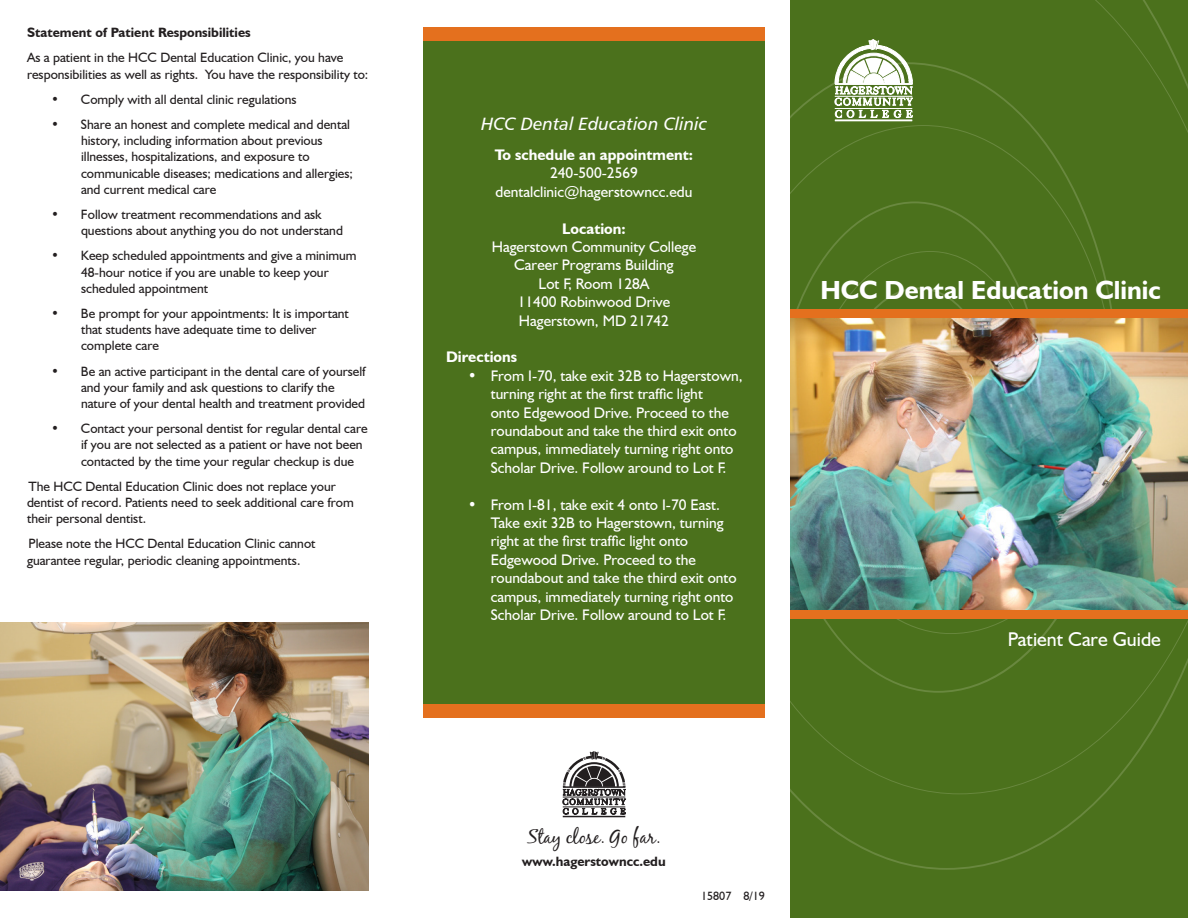
<style>
.page{position:relative;width:1188px;height:918px;background:#fff}
.page>*{position:absolute;margin:0;border:0;box-sizing:border-box;transform-origin:0 0}
.Body_11{font:700 26.25px "Humanist 521 BT";color:#fff}
.Body_11-2{font:19.95px "Humanist 521 BT";color:#fff}
.Body_11-3{font:19.5px "Black Jack";color:#231f20}
.Body_11-4{font:17.85px "Humanist 777 BT Italic B";color:#fff}
.Body_11-5{font:15.3px/18.5px "Humanist 521 BT";color:#fff}
.Body_11-6{font:700 15.3px "Humanist 521 BT";color:#fff}
.Body_11-7{font:13.5px/16.2px "Humanist 521 BT";color:#231f20}
.Body_11-8{font:700 13.5px "Humanist 521 BT";color:#231f20}
.Body_11-9{font:12px "Humanist 521 BT";color:#231f20}
</style>
<div class="page">
<div style="left:791px;top:0;width:397px;height:918px;background:#4b711c"></div>
<hr style="left:563px;top:816px;width:62px;height:1px;background:#231f20">
<svg style="left:563px;top:751px;width:63px;height:63px"></svg>
<hr style="left:835px;top:119px;width:77px;height:2px;background:#fff">
<svg style="left:835px;top:39px;width:78px;height:79px"></svg>
<div style="left:423px;top:39px;width:342px;height:668px;background:#4b711c"></div>
<img style="left:790px;top:318px;width:398px;height:292px">
<img style="left:0;top:623px;width:369px;height:268px">
<div style="left:790px;top:309px;width:398px;height:9px;background:#e4701e"></div>
<div style="left:790px;top:610px;width:398px;height:8px;background:#e4701e"></div>
<div style="left:423px;top:27px;width:342px;height:13px;background:#e4701e"></div>
<div style="left:423px;top:705px;width:342px;height:13px;background:#e4701e"></div>
<p class="Body_11-8" style="left:27px;top:24px;width:225px">Statement of Patient Responsibilities</p>
<p class="Body_11-7" style="left:27px;top:49px;width:343px">As a patient in the HCC Dental Education Clinic, you have responsibilities as well as rights. You have the responsibility to:</p>
<p class="Body_11-7" style="left:51px;top:91px;width:247px">• Comply with all dental clinic regulations</p>
<p class="Body_11-7" style="left:81px;top:116px;width:274px;text-indent:-30px">• Share an honest and complete medical and dental history, including information about previous illnesses, hospitalizations, and exposure to communicable diseases; medications and allergies; and current medical care</p>
<p class="Body_11-7" style="left:81px;top:206px;width:264px;text-indent:-30px">• Follow treatment recommendations and ask questions about anything you do not understand</p>
<p class="Body_11-7" style="left:81px;top:247px;width:277px;text-indent:-30px">• Keep scheduled appointments and give a minimum<br>48-hour notice if you are unable to keep your scheduled appointment</p>
<p class="Body_11-7" style="left:81px;top:305px;width:269px;text-indent:-30px">• Be prompt for your appointments: It is important that students have adequate time to deliver complete care</p>
<p class="Body_11-7" style="left:81px;top:363px;width:286px;text-indent:-30px">• Be an active participant in the dental care of yourself and your family and ask questions to clarify the nature of your dental health and treatment provided</p>
<p class="Body_11-7" style="left:81px;top:420px;width:288px;text-indent:-30px">• Contact your personal dentist for regular dental care if you are not selected as a patient or have not been contacted by the time your regular checkup is due</p>
<p class="Body_11-7" style="left:27px;top:478px;width:328px">The HCC Dental Education Clinic does not replace your dentist of record. Patients need to seek additional care from their personal dentist.</p>
<p class="Body_11-7" style="left:27px;top:535px;width:290px">Please note the HCC Dental Education Clinic cannot guarantee regular, periodic cleaning appointments.</p>
<p class="Body_11-4" style="left:481px;top:113px;width:227px">HCC Dental Education Clinic</p>
<p class="Body_11-6" style="left:495px;top:145px;width:200px">To schedule an appointment:</p>
<p class="Body_11-5" style="left:550px;top:164px;width:89px">240-500-2569</p>
<p class="Body_11-5" style="left:496px;top:182px;width:198px">dentalclinic@hagerstowncc.edu</p>
<p class="Body_11-6" style="left:562px;top:219px;width:65px">Location:</p>
<p class="Body_11-5" style="left:492px;top:237px;width:206px">Hagerstown Community College</p>
<p class="Body_11-5" style="left:514px;top:256px;width:161px">Career Programs Building</p>
<p class="Body_11-5" style="left:539px;top:274px;width:112px">Lot F, Room 128A</p>
<p class="Body_11-5" style="left:518px;top:292px;width:154px">11400 Robinwood Drive</p>
<p class="Body_11-5" style="left:519px;top:311px;width:152px">Hagerstown, MD 21742</p>
<p class="Body_11-6" style="left:446px;top:348px;width:73px">Directions</p>
<p class="Body_11-5" style="left:491px;top:366px;width:253px;text-indent:-23px">• From I-70, take exit 32B to Hagerstown, turning right at the first traffic light<br>onto Edgewood Drive. Proceed to the roundabout and take the third exit onto campus, immediately turning right onto Scholar Drive. Follow around to Lot F.</p>
<p class="Body_11-5" style="left:491px;top:495px;width:248px;text-indent:-23px">• From I-81, take exit 4 onto I-70 East.<br>Take exit 32B to Hagerstown, turning right at the first traffic light onto Edgewood Drive. Proceed to the roundabout and take the third exit onto campus, immediately turning right onto Scholar Drive. Follow around to Lot F.</p>
<p class="Body_11" style="left:820px;top:274px;width:342px">HCC Dental Education Clinic</p>
<p class="Body_11-2" style="left:1008px;top:627px;width:155px">Patient Care Guide</p>
<p class="Body_11-3" style="left:527px;top:824px;width:135px">Stay close. Go far.</p>
<p class="Body_11-8" style="left:522px;top:852px;width:145px">www.hagerstowncc.edu</p>
<p class="Body_11-9" style="left:701px;top:889px;width:65px">15807 8/19</p>
</div>
